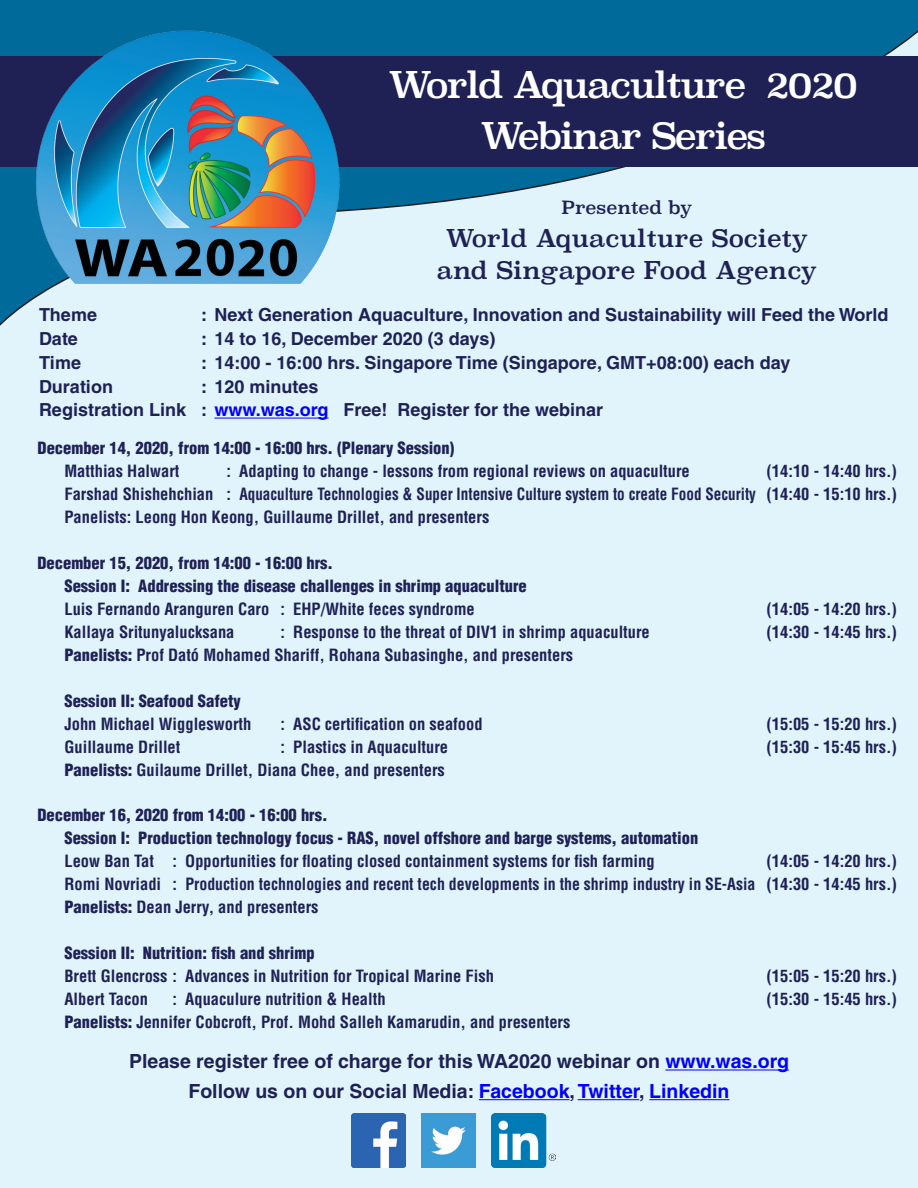
<style>
.page{position:relative;width:918px;height:1188px;background:#e1f4fc}
.page>*{position:absolute;margin:0;border:0;box-sizing:border-box;transform-origin:0 0}
.t1{font:36px/51px "Superclarendon";letter-spacing:-.05em;color:#fff;text-align:center}
.t2{font:24px/32.4px "Superclarendon";color:#1f2155;text-align:center}
.t3{font:700 19.5px/29.7px "Helvetica";color:#1f2155;text-align:center}
.t4{font:700 18px/23.7px "Helvetica";color:#1f2155}
.t5{font:18px "Superclarendon";color:#1f2155}
.t6{font:700 condensed 16.5px/23px "Helvetica";color:#1f2155;text-align:justify}
.t7{font:900 condensed 16.5px/23px "Helvetica";color:#1f2155}
.s1{color:#00f}
.s2{font-weight:900}
</style>
<div class="page">
<svg style="left:0;top:0;width:918px;height:326px"></svg>
<div style="left:0;top:57px;width:918px;height:110px;background:#1f2155"></div>
<img style="left:32px;top:28px;width:311px;height:258px">
<img style="left:492px;top:1113px;width:63px;height:54px">
<img style="left:422px;top:1114px;width:53px;height:53px">
<img style="left:352px;top:1114px;width:53px;height:53px">
<hr style="left:214px;top:418px;width:115px;height:1px;background:#00f">
<hr style="left:665px;top:1070px;width:124px;height:1px;background:#00f">
<hr style="left:479px;top:1099px;width:91px;height:1px;background:#00f">
<hr style="left:578px;top:1099px;width:61px;height:1px;background:#00f">
<hr style="left:649px;top:1099px;width:81px;height:1px;background:#00f">
<h1 class="t1" style="left:388px;top:63px;width:471px">World Aquaculture 2020<br>Webinar Series</h1>
<p class="t5" style="left:561px;top:196px;width:133px">Presented by</p>
<h2 class="t2" style="left:437px;top:224px;width:382px">World Aquaculture Society and Singapore Food Agency</h2>
<p class="t4" style="left:39px;top:303px;width:60px">Theme</p>
<p class="t4" style="left:201px;top:303px;width:689px">: Next Generation Aquaculture, Innovation and Sustainability will Feed the World</p>
<p class="t4" style="left:39px;top:327px;width:41px">Date</p>
<p class="t4" style="left:201px;top:327px;width:296px">: 14 to 16, December 2020 (3 days)</p>
<p class="t4" style="left:39px;top:350px;width:44px">Time</p>
<p class="t4" style="left:201px;top:350px;width:591px">: 14:00 - 16:00 hrs. Singapore Time (Singapore, GMT+08:00) each day</p>
<p class="t4" style="left:39px;top:374px;width:75px">Duration</p>
<p class="t4" style="left:39px;top:374px;width:566px;text-indent:162px">: 120 minutes<br>Registration Link : <span class="s1">www.was.org</span> Free! Register for the webinar</p>
<p class="t7" style="left:38px;top:436px;width:418px">December 14, 2020, from 14:00 - 16:00 hrs. (Plenary Session)</p>
<p class="t6" style="left:64px;top:460px;width:117px">Matthias Halwart</p>
<p class="t6" style="left:226px;top:460px;width:465px">: Adapting to change - lessons from regional reviews on aquaculture</p>
<p class="t6" style="left:64px;top:460px;width:834px;text-indent:702px">(14:10 - 14:40 hrs.)<br>Farshad Shishehchian : Aquaculture Technologies &amp; Super Intensive Culture system to create Food Security (14:40 - 15:10 hrs.)<br>Panelists: Leong Hon Keong, Guillaume Drillet, and presenters</p>
<p class="t7" style="left:64px;top:551px;width:464px;text-indent:-27px">December 15, 2020, from 14:00 - 16:00 hrs.<br>Session I: Addressing the disease challenges in shrimp aquaculture</p>
<p class="t6" style="left:64px;top:597px;width:412px">Luis Fernando Aranguren Caro : EHP/White feces syndrome</p>
<p class="t6" style="left:766px;top:597px;width:132px">(14:05 - 14:20 hrs.)</p>
<p class="t6" style="left:64px;top:620px;width:172px">Kallaya Sritunyalucksana</p>
<p class="t6" style="left:280px;top:620px;width:371px">: Response to the threat of DIV1 in shrimp aquaculture</p>
<p class="t6" style="left:766px;top:620px;width:132px">(14:30 - 14:45 hrs.)</p>
<p class="t6" style="left:64px;top:643px;width:510px"><span class="s2">Panelists:</span> Prof Dató Mohamed Shariff, Rohana Subasinghe, and presenters</p>
<p class="t7" style="left:64px;top:689px;width:178px">Session II: Seafood Safety</p>
<p class="t6" style="left:64px;top:712px;width:188px">John Michael Wigglesworth</p>
<p class="t6" style="left:280px;top:712px;width:204px">: ASC certification on seafood</p>
<p class="t6" style="left:766px;top:712px;width:132px">(15:05 - 15:20 hrs.)</p>
<p class="t6" style="left:64px;top:735px;width:117px">Guillaume Drillet</p>
<p class="t6" style="left:280px;top:735px;width:169px">: Plastics in Aquaculture</p>
<p class="t6" style="left:766px;top:735px;width:132px">(15:30 - 15:45 hrs.)</p>
<p class="t6" style="left:64px;top:758px;width:382px"><span class="s2">Panelists:</span> Guilaume Drillet, Diana Chee, and presenters</p>
<p class="t7" style="left:64px;top:804px;width:635px;text-indent:-27px">December 16, 2020 from 14:00 - 16:00 hrs.<br>Session I: Production technology focus - RAS, novel offshore and barge systems, automation</p>
<p class="t6" style="left:64px;top:850px;width:592px">Leow Ban Tat : Opportunities for floating closed containment systems for fish farming</p>
<p class="t6" style="left:64px;top:850px;width:834px;text-indent:702px">(14:05 - 14:20 hrs.)<br>Romi Novriadi : Production technologies and recent tech developments in the shrimp industry in SE-Asia (14:30 - 14:45 hrs.)<br><span class="s2">Panelists:</span> Dean Jerry, and presenters</p>
<p class="t7" style="left:64px;top:941px;width:252px">Session II: Nutrition: fish and shrimp</p>
<p class="t6" style="left:64px;top:964px;width:431px">Brett Glencross : Advances in Nutrition for Tropical Marine Fish</p>
<p class="t6" style="left:766px;top:964px;width:132px">(15:05 - 15:20 hrs.)</p>
<p class="t6" style="left:64px;top:987px;width:85px">Albert Tacon</p>
<p class="t6" style="left:172px;top:987px;width:215px">: Aquaculure nutrition &amp; Health</p>
<p class="t6" style="left:766px;top:987px;width:132px">(15:30 - 15:45 hrs.)</p>
<p class="t6" style="left:64px;top:1010px;width:507px"><span class="s2">Panelists:</span> Jennifer Cobcroft, Prof. Mohd Salleh Kamarudin, and presenters</p>
<p class="t3" style="left:129px;top:1046px;width:661px">Please register free of charge for this WA2020 webinar on <span class="s1">www.was.org<br></span>Follow us on our Social Media: <span class="s1">Facebook</span>, <span class="s1">Twitter</span>, <span class="s1">Linkedin</span></p>
</div>
